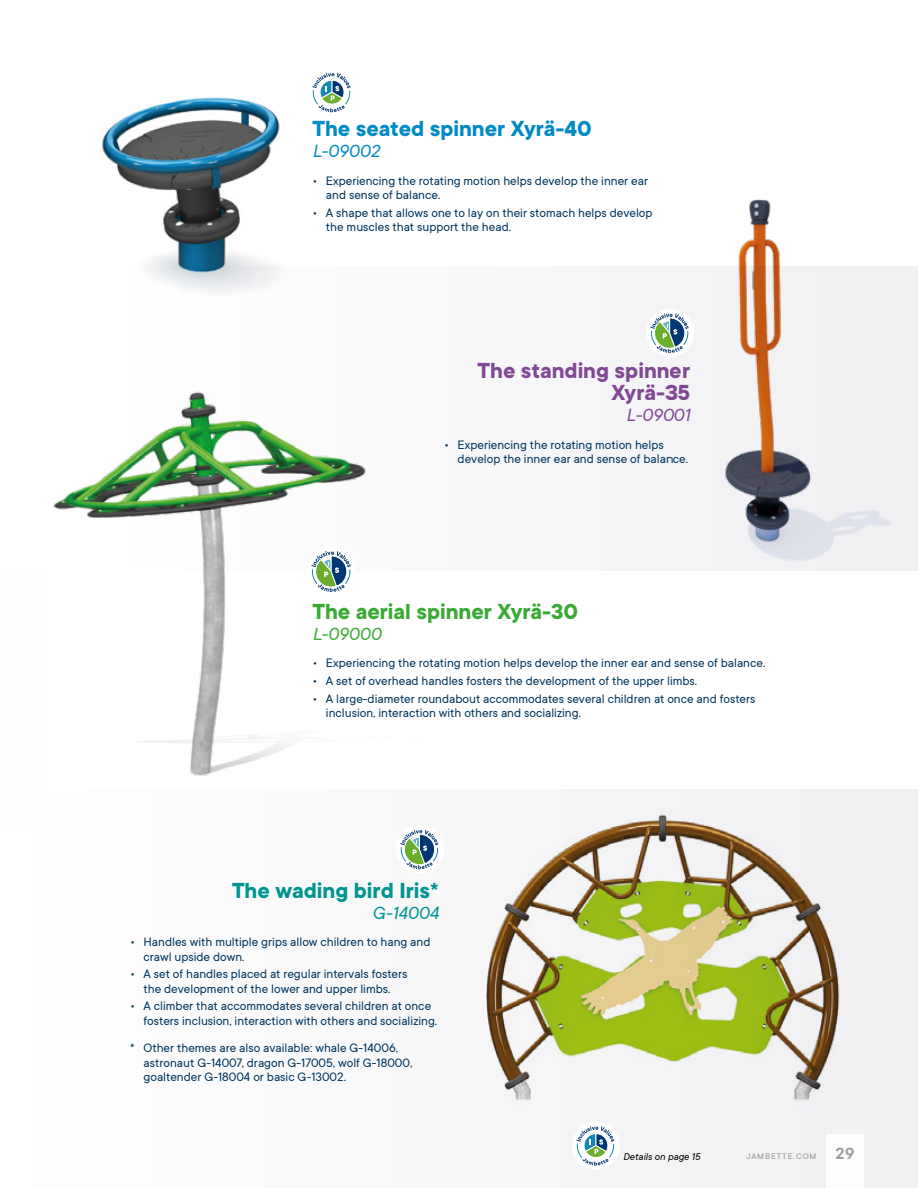
<style>
.page{position:relative;width:918px;height:1188px;background:#fff}
.page>*{position:absolute;margin:0;border:0;box-sizing:border-box;transform-origin:0 0}
.t1{font:700 24px/22.5px "TT Commons";color:#814994;text-align:right}
.t2{font:700 24px "TT Commons";color:#3aaa35}
.t3{font:700 24px "TT Commons";color:#008bc5}
.t4{font:700 24px "TT Commons";color:#009591}
.t5{font:italic 19.5px "TT Commons";color:#3aaa35}
.t6{font:italic 19.5px "TT Commons";color:#008bc5}
.t7{font:italic 19.5px "TT Commons";color:#009591}
.t8{font:italic 19.5px "TT Commons";color:#814994}
.t9{font:13.5px/14.2px "TT Commons";color:#00355b}
.t10{font:italic 10.8px "TT Commons";color:#000}
.t11{font:500 9px "TT Commons";letter-spacing:.1em;color:#9f9c9a}
.s1{font-weight:600;font-size:18px}
</style>
<div class="page">
<div style="left:24px;top:790px;width:894px;height:398px;background:#f9f9fa"></div>
<div style="left:125px;top:267px;width:793px;height:304px;background:#f1f1f4"></div>
<img style="left:102px;top:97px;width:184px;height:208px">
<img style="left:486px;top:814px;width:360px;height:292px">
<svg style="left:312px;top:73px;width:39px;height:39px"></svg>
<div style="left:646px;top:309px;width:48px;height:48px;background:#fff;border-radius:50%"></div>
<svg style="left:650px;top:313px;width:21px;height:40px"></svg>
<div style="left:396px;top:825px;width:48px;height:48px;background:#fff;border-radius:50%"></div>
<svg style="left:400px;top:830px;width:38px;height:39px"></svg>
<img style="left:671px;top:199px;width:233px;height:362px">
<img style="left:53px;top:361px;width:313px;height:415px">
<svg style="left:307px;top:546px;width:48px;height:49px"></svg>
<div style="left:826px;top:1135px;width:38px;height:53px;background:#fff"></div>
<div style="left:572px;top:1122px;width:48px;height:48px;background:#fff;border-radius:50%"></div>
<svg style="left:576px;top:1126px;width:38px;height:40px"></svg>
<h1 class="t3" style="left:312px;top:113px;width:281px">The seated spinner Xyrä-40</h1>
<h2 class="t6" style="left:312px;top:139px;width:69px">L-09002</h2>
<p class="t9" style="left:326px;top:173px;width:324px;text-indent:-14px">• Experiencing the rotating motion helps develop the inner ear and sense of balance.</p>
<p class="t9" style="left:326px;top:205px;width:328px;text-indent:-14px">• A shape that allows one to lay on their stomach helps develop the muscles that support the head.</p>
<h1 class="t1" style="left:478px;top:358px;width:214px">The standing spinner<br>Xyrä-35</h1>
<h2 class="t8" style="left:626px;top:403px;width:65px">L-09001</h2>
<p class="t9" style="left:458px;top:437px;width:232px;text-indent:-14px">• Experiencing the rotating motion helps develop the inner ear and sense of balance.</p>
<h1 class="t2" style="left:312px;top:595px;width:267px">The aerial spinner Xyrä-30</h1>
<h2 class="t5" style="left:312px;top:621px;width:70px">L-09000</h2>
<p class="t9" style="left:312px;top:656px;width:454px">• Experiencing the rotating motion helps develop the inner ear and sense of balance.</p>
<p class="t9" style="left:312px;top:673px;width:386px">• A set of overhead handles fosters the development of the upper limbs.</p>
<p class="t9" style="left:326px;top:691px;width:431px;text-indent:-14px">• A large-diameter roundabout accommodates several children at once and fosters inclusion, interaction with others and socializing.</p>
<h1 class="t4" style="left:232px;top:874px;width:208px">The wading bird Iris*</h1>
<h2 class="t7" style="left:372px;top:900px;width:68px">G-14004</h2>
<p class="t9" style="left:144px;top:935px;width:288px;text-indent:-14px">• Handles with multiple grips allow children to hang and crawl upside down.</p>
<p class="t9" style="left:130px;top:967px;width:279px;text-align:center">• A set of handles placed at regular intervals fosters the development of the lower and upper limbs.</p>
<p class="t9" style="left:144px;top:999px;width:295px;text-indent:-14px">• A climber that accommodates several children at once fosters inclusion, interaction with others and socializing.</p>
<p class="t9" style="left:144px;top:1041px;width:270px;text-indent:-14px">* Other themes are also available: whale G-14006, astronaut G-14007, dragon G-17005, wolf G-18000, goaltender G-18004 or basic G-13002.</p>
<p class="t10" style="left:623px;top:1150px;width:79px">Details on page 15</p>
<p class="t11" style="left:746px;top:1150px;width:110px">JAMBETTE.COM <span class="s1">29</span></p>
</div>
